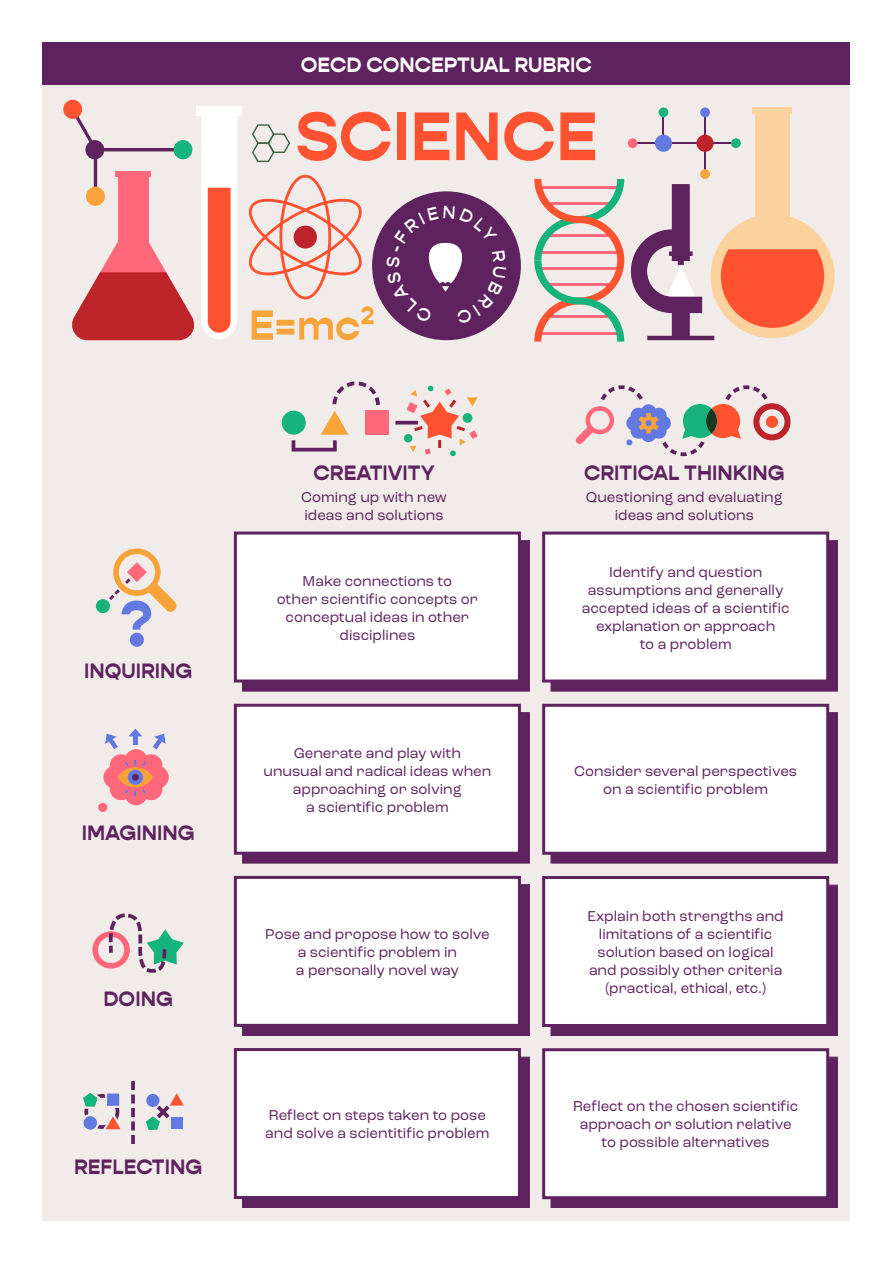
<style>
.page{position:relative;width:893px;height:1263px;background:#fff}
.page>*{position:absolute;margin:0;border:0;box-sizing:border-box;transform-origin:0 0}
.t1{font:700 69px "Gopher";color:#ff5231}
.t2{font:700 21px "Gopher";color:#5e235e}
.t3{font:700 21px "Gopher";color:#fff}
.t4{font:15px/18px "Roc Grotesk";color:#5e235e;text-align:center}
</style>
<div class="page">
<div style="left:43px;top:43px;width:807px;height:1177px;background:#f1ece9"></div>
<div style="left:242px;top:540px;width:287px;height:151px;background:#5e235e"></div>
<div style="left:235px;top:533px;width:284px;height:148px;background:#fff"></div>
<div style="left:234px;top:531px;width:287px;height:151px;border:3px solid #5e235e"></div>
<div style="left:551px;top:540px;width:287px;height:151px;background:#5e235e"></div>
<div style="left:544px;top:533px;width:284px;height:148px;background:#fff"></div>
<div style="left:542px;top:531px;width:287px;height:151px;border:3px solid #5e235e"></div>
<div style="left:242px;top:712px;width:287px;height:151px;background:#5e235e"></div>
<div style="left:235px;top:705px;width:284px;height:148px;background:#fff"></div>
<div style="left:234px;top:704px;width:287px;height:151px;border:3px solid #5e235e"></div>
<div style="left:242px;top:884px;width:287px;height:151px;background:#5e235e"></div>
<div style="left:235px;top:877px;width:284px;height:148px;background:#fff"></div>
<div style="left:234px;top:876px;width:287px;height:151px;border:3px solid #5e235e"></div>
<div style="left:242px;top:1056px;width:287px;height:151px;background:#5e235e"></div>
<div style="left:235px;top:1049px;width:284px;height:148px;background:#fff"></div>
<div style="left:234px;top:1048px;width:287px;height:151px;border:3px solid #5e235e"></div>
<div style="left:551px;top:712px;width:287px;height:151px;background:#5e235e"></div>
<div style="left:544px;top:705px;width:284px;height:148px;background:#fff"></div>
<div style="left:542px;top:704px;width:287px;height:151px;border:3px solid #5e235e"></div>
<div style="left:551px;top:884px;width:287px;height:151px;background:#5e235e"></div>
<div style="left:544px;top:877px;width:284px;height:148px;background:#fff"></div>
<div style="left:542px;top:876px;width:287px;height:151px;border:3px solid #5e235e"></div>
<div style="left:551px;top:1057px;width:287px;height:151px;background:#5e235e"></div>
<div style="left:544px;top:1050px;width:284px;height:148px;background:#fff"></div>
<div style="left:542px;top:1048px;width:287px;height:151px;border:3px solid #5e235e"></div>
<div style="left:43px;top:43px;width:807px;height:42px;background:#5e235e"></div>
<div style="left:710px;top:214px;width:124px;height:124px;background:#fbd29d;border-radius:50%"></div>
<div style="left:755px;top:113px;width:34px;height:115px;background:#fbd29d"></div>
<div style="left:752px;top:107px;width:40px;height:7px;background:#fbd29d"></div>
<svg style="left:721px;top:249px;width:103px;height:79px;background:#fe6744"></svg>
<div style="left:63px;top:100px;width:19px;height:19px;background:#ff5231;border-radius:50%"></div>
<div style="left:196px;top:106px;width:46px;height:10px;background:#fff"></div>
<svg style="left:252px;top:124px;width:38px;height:38px"></svg>
<svg style="left:534px;top:179px;width:90px;height:163px"></svg>
<svg style="left:252px;top:306px;width:122px;height:34px"></svg>
<svg style="left:248px;top:175px;width:114px;height:124px"></svg>
<div style="left:294px;top:226px;width:23px;height:22px;background:#bc232b;border-radius:50%"></div>
<svg style="left:631px;top:184px;width:83px;height:156px"></svg>
<hr style="left:663px;top:142px;width:42px;height:2px;background:#5e235e">
<hr style="left:704px;top:143px;width:2px;height:31px;background:#5e235e">
<hr style="left:704px;top:112px;width:2px;height:31px;background:#5e235e">
<hr style="left:705px;top:142px;width:31px;height:2px;background:#5e235e">
<div style="left:700px;top:169px;width:10px;height:10px;background:#f8a43a;border-radius:50%"></div>
<div style="left:700px;top:107px;width:10px;height:10px;background:#6378e1;border-radius:50%"></div>
<div style="left:731px;top:138px;width:10px;height:10px;background:#17b37e;border-radius:50%"></div>
<hr style="left:633px;top:142px;width:30px;height:2px;background:#5e235e">
<hr style="left:663px;top:112px;width:1px;height:31px;background:#5e235e">
<div style="left:628px;top:138px;width:9px;height:10px;background:#ff687a;border-radius:50%"></div>
<div style="left:658px;top:107px;width:10px;height:10px;background:#17b37e;border-radius:50%"></div>
<div style="left:655px;top:135px;width:17px;height:17px;background:#6378e1;border-radius:50%"></div>
<div style="left:696px;top:135px;width:18px;height:17px;background:#bc232b;border-radius:50%"></div>
<svg style="left:68px;top:107px;width:169px;height:233px"></svg>
<div style="left:372px;top:191px;width:149px;height:149px;background:#5e235e;border-radius:50%"></div>
<div style="left:96px;top:599px;width:14px;height:14px;background:#17b37d;border-radius:50%"></div>
<div style="left:130px;top:633px;width:14px;height:14px;background:#6378e1;border-radius:50%"></div>
<svg style="left:109px;top:548px;width:68px;height:82px"></svg>
<div style="left:98px;top:803px;width:9px;height:9px;background:#ff687a;border-radius:50%"></div>
<svg style="left:104px;top:728px;width:65px;height:77px"></svg>
<div style="left:92px;top:931px;width:38px;height:38px;border:6px solid #ff687a;border-radius:50%"></div>
<svg style="left:104px;top:913px;width:80px;height:60px"></svg>
<svg style="left:83px;top:1081px;width:52px;height:63px"></svg>
<svg style="left:146px;top:1093px;width:38px;height:37px"></svg>
<div style="left:282px;top:411px;width:24px;height:24px;background:#17b37e;border-radius:50%"></div>
<div style="left:365px;top:411px;width:24px;height:24px;background:#ff687a"></div>
<div style="left:292px;top:438px;width:45px;height:13px;border:4px solid #5e235e"></div>
<hr style="left:395px;top:421px;width:23px;height:3px;background:#5e235e">
<svg style="left:406px;top:386px;width:72px;height:70px"></svg>
<svg style="left:321px;top:381px;width:61px;height:54px"></svg>
<div style="left:766px;top:416px;width:12px;height:12px;background:#ff5231;border-radius:50%"></div>
<div style="left:753px;top:403px;width:37px;height:37px;border:6px solid #bc232b;border-radius:50%"></div>
<svg style="left:575px;top:385px;width:196px;height:72px"></svg>
<svg style="left:386px;top:206px;width:120px;height:118px"></svg>
<h2 class="t3" style="left:301px;top:52px;width:293px">OECD CONCEPTUAL RUBRIC</h2>
<h1 class="t1" style="left:295px;top:95px;width:303px">SCIENCE</h1>
<h2 class="t2" style="left:84px;top:658px;width:110px">INQUIRING</h2>
<h2 class="t2" style="left:82px;top:821px;width:114px">IMAGINING</h2>
<h2 class="t2" style="left:103px;top:986px;width:71px">DOING</h2>
<h2 class="t2" style="left:74px;top:1154px;width:130px">REFLECTING</h2>
<h2 class="t2" style="left:314px;top:460px;width:123px">CREATIVITY</h2>
<p class="t4" style="left:301px;top:488px;width:147px;text-align:left">Coming up with new ideas and solutions</p>
<h2 class="t2" style="left:584px;top:460px;width:202px">CRITICAL THINKING</h2>
<p class="t4" style="left:586px;top:488px;width:198px">Questioning and evaluating ideas and solutions</p>
<p class="t4" style="left:277px;top:572px;width:203px">Make connections to<br>other scientific concepts or conceptual ideas in other disciplines</p>
<p class="t4" style="left:582px;top:563px;width:209px">Identify and question assumptions and generally accepted ideas of a scientific explanation or approach<br>to a problem</p>
<p class="t4" style="left:263px;top:744px;width:229px">Generate and play with unusual and radical ideas when approaching or solving<br>a scientific problem</p>
<p class="t4" style="left:265px;top:925px;width:226px">Pose and propose how to solve a scientific problem in<br>a personally novel way</p>
<p class="t4" style="left:265px;top:1106px;width:226px;text-align:left">Reflect on steps taken to pose and solve a scientitific problem</p>
<p class="t4" style="left:574px;top:762px;width:224px">Consider several perspectives on a scientific problem</p>
<p class="t4" style="left:588px;top:907px;width:198px">Explain both strengths and limitations of a scientific solution based on logical and possibly other criteria (practical, ethical, etc.)</p>
<p class="t4" style="left:573px;top:1097px;width:227px">Reflect on the chosen scientific approach or solution relative to possible alternatives</p>
</div>
